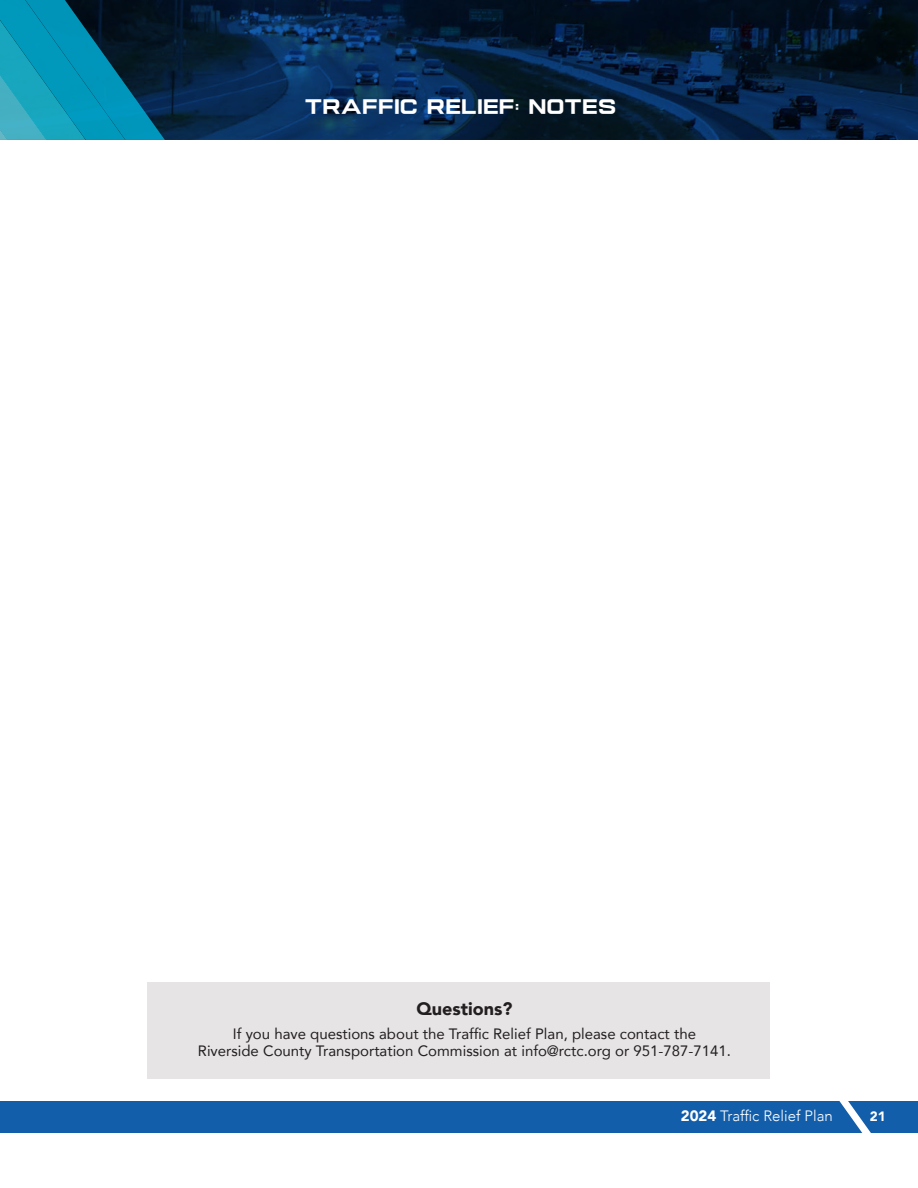
<style>
.page{position:relative;width:918px;height:1188px;background:#fff}
.page>*{position:absolute;margin:0;border:0;box-sizing:border-box;transform-origin:0 0}
.Photo_Headers{font:700 22.5px "Gemsbuck 01";color:#fff}
.Paragraph_Text{font:900 18px "Avenir";color:#231f20}
.Paragraph_Text-2{font:15px/17.2px "Avenir";color:#231f20;text-align:center}
.t1{font:300 15px "Avenir";color:#fff}
.t2{font:900 13.5px "Avenir";color:#fff}
.s1{font-weight:900}
</style>
<div class="page">
<div style="left:148px;top:982px;width:622px;height:97px;background:#e7e4e5"></div>
<div style="left:0;top:1101px;width:918px;height:32px;background:#135eab"></div>
<svg style="left:165px;top:0;width:753px;height:140px;background:#06203e"></svg>
<svg style="left:0;top:0;width:165px;height:140px;background:#0a7590"></svg>
<svg style="left:839px;top:1101px;width:32px;height:32px"></svg>
<p class="Photo_Headers" style="left:305px;top:91px;width:313px">TRAFFIC RELIEF: NOTES</p>
<p class="Paragraph_Text" style="left:416px;top:993px;width:97px">Questions?</p>
<p class="Paragraph_Text-2" style="left:198px;top:1024px;width:535px">If you have questions about the Traffic Relief Plan, please contact the<br>Riverside County Transportation Commission at info@rctc.org or 951-787-7141.</p>
<p class="t1" style="left:681px;top:1107px;width:153px"><span class="s1">2024</span> Traffic Relief Plan</p>
<p class="t2" style="left:870px;top:1104px;width:17px">21</p>
</div>
